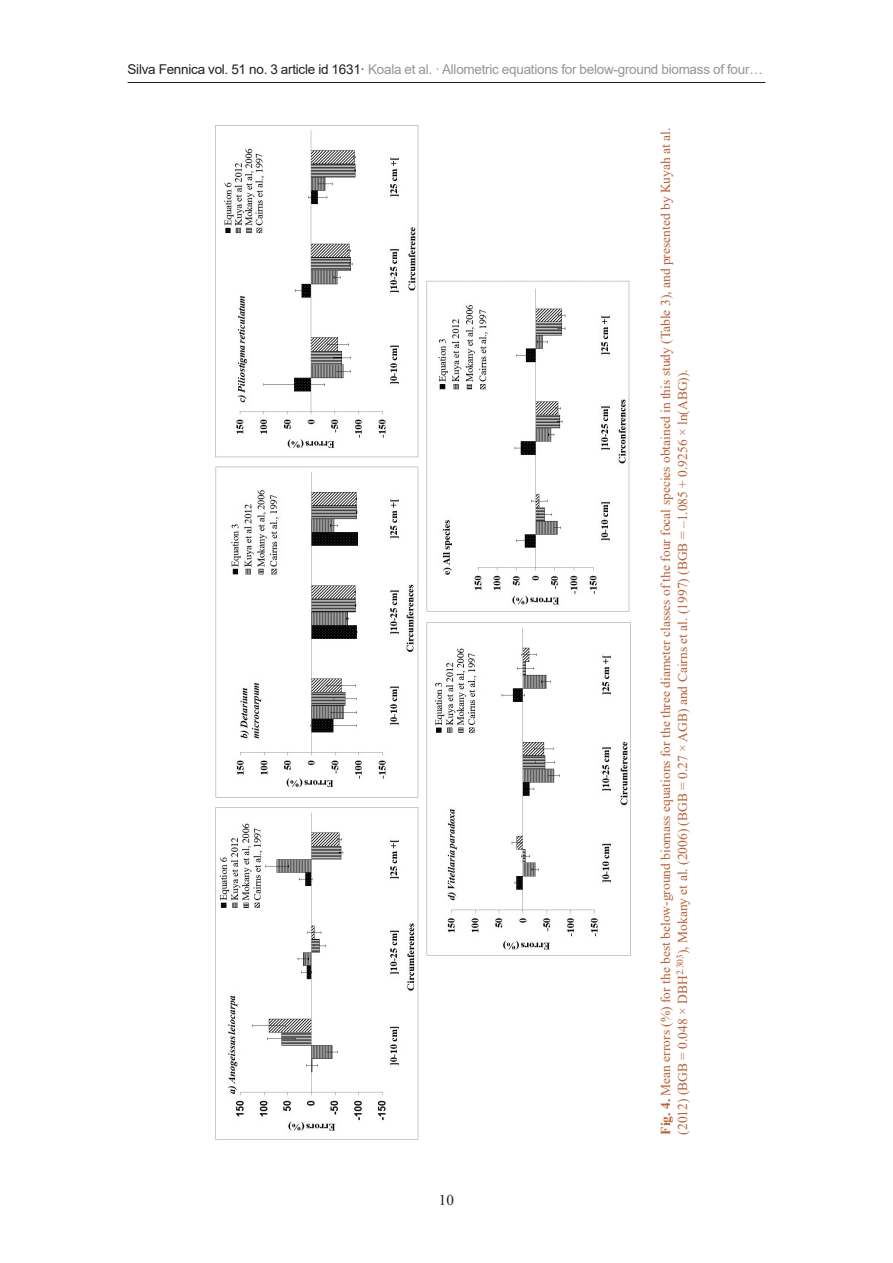
<style>
.page{position:relative;width:893px;height:1263px;background:#fff}
.page>*{position:absolute;margin:0;border:0;box-sizing:border-box;transform-origin:0 0}
.t1{font:15px "Times New Roman";color:#231f20}
.fig-caption{font:13.5px/17.2px "Times New Roman";color:#b7623a}
.t2{font:13.5px "Arial";letter-spacing:-.02em;color:#939598}
.s1{color:#231f20}
.s2{font-weight:700}
</style>
<div class="page">
<hr style="left:128px;top:82px;width:637px;height:1px;background:#231f20">
<img style="left:215px;top:125px;width:416px;height:1015px">
<p class="t2" style="left:128px;top:60px;width:637px"><span class="s1">Silva Fennica vol. 51 no. 3 article id 1631·</span> Koala et al. · Allometric equations for below-ground biomass of four…</p>
<p class="t1" style="left:439px;top:1190px;width:16px">10</p>
<p class="fig-caption" style="left:656px;top:1135px;width:1008px;rotate:-90deg"><span class="s2">Fig. 4.</span> Mean errors (%) for the best below-ground biomass equations for the three diameter classes of the four focal species obtained in this study (Table 3), and presented by Kuyah at al. (2012) (BGB = 0.048 × DBH<sup>2.303</sup>), Mokany et al. (2006) (BGB = 0.27 × AGB) and Cairns et al. (1997) (BGB = –1.085 + 0.9256 × ln(ABG)).</p>
</div>
